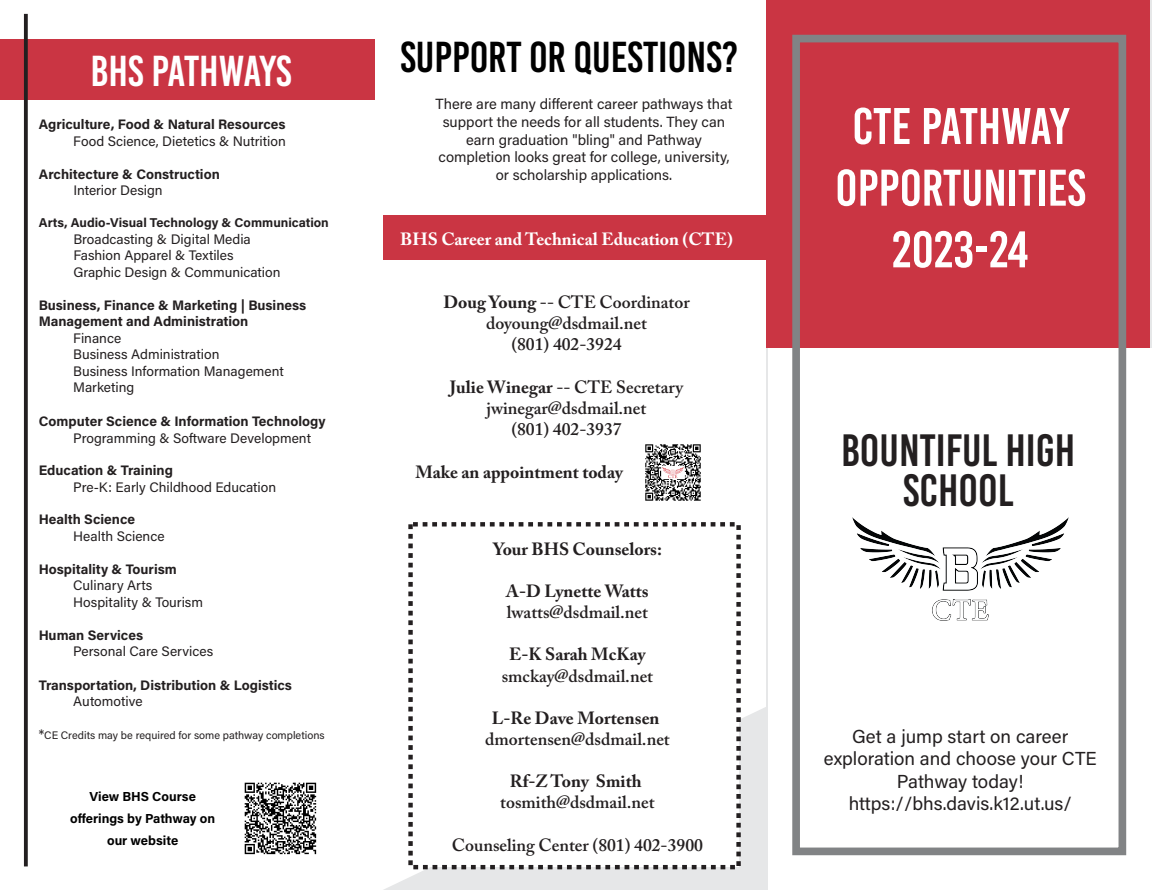
<style>
.page{position:relative;width:1152px;height:890px;background:#fff}
.page>*{position:absolute;margin:0;border:0;box-sizing:border-box;transform-origin:0 0}
.t1{font:51.2px/61.6px "Bebas Kai";color:#fff;text-align:center}
.t2{font:45.2px/40.4px "Bebas Kai";color:#231f20;text-align:center}
.t3{font:43.2px "Bebas Kai";color:#000}
.t4{font:43.2px "Bebas Kai";color:#fff}
.t5{font:18.8px/22.4px "Acumin Pro";color:#231f20;text-align:center}
.t6{font:600 17.6px/21.2px "Adobe Caslon Pro";color:#231f20;text-align:center}
.t7{font:700 17.6px "Adobe Caslon Pro";color:#231f20}
.t8{font:700 17.6px "Adobe Caslon Pro";color:#fff}
.t9{font:14.8px/17.6px "Acumin Pro";color:#231f20;text-align:center}
.t10{font:13.6px/16.4px "Acumin Pro";color:#231f20}
.t11{font:700 13.6px/16.4px "Acumin Pro";color:#231f20}
.t12{font:700 13.2px/21.6px "Acumin Pro";color:#000;text-align:center}
.t13{font:700 12.8px "Acumin Pro";color:#231f20}
.t14{font:10.8px "Acumin Pro";color:#231f20}
.s1{font-size:13.6px}
.s2{font-weight:700}
</style>
<div class="page">
<svg style="left:384px;top:707px;width:382px;height:183px;fill:#e6e7e8"></svg>
<div style="left:411px;top:524px;width:328px;height:343px;background:#fff"></div>
<div style="left:408px;top:522px;width:333px;height:347px;border:4px dashed #231f20"></div>
<div style="left:0;top:40px;width:375px;height:60px;background:#ca3543"></div>
<div style="left:384px;top:215px;width:383px;height:45px;background:#ca3543"></div>
<div style="left:766px;top:0;width:384px;height:348px;background:#ca3543"></div>
<div style="left:792px;top:35px;width:334px;height:820px;border:8px solid #818385"></div>
<img style="left:852px;top:517px;width:216px;height:104px">
<img style="left:645px;top:444px;width:56px;height:57px">
<svg style="left:24px;top:14px;width:4px;height:852px;background:#2e2a2b"></svg>
<img style="left:244px;top:782px;width:73px;height:73px">
<h3 class="t4" style="left:91px;top:48px;width:202px">BHS PATHWAYS</h3>
<p class="t11" style="left:39px;top:116px;width:248px">Agriculture, Food &amp; Natural Resources</p>
<p class="t10" style="left:73px;top:132px;width:214px">Food Science, Dietetics &amp; Nutrition</p>
<p class="t11" style="left:39px;top:165px;width:183px">Architecture &amp; Construction</p>
<p class="t10" style="left:73px;top:182px;width:91px">Interior Design</p>
<p class="t13" style="left:39px;top:214px;width:292px">Arts, Audio-Visual Technology &amp; Communication</p>
<p class="t10" style="left:73px;top:230px;width:209px">Broadcasting &amp; Digital Media<br>Fashion Apparel &amp; Textiles<br>Graphic Design &amp; Communication</p>
<p class="t11" style="left:39px;top:296px;width:269px">Business, Finance &amp; Marketing | Business<br>Management and Administration</p>
<p class="t10" style="left:73px;top:329px;width:212px">Finance<br>Business Administration<br>Business Information Management<br>Marketing</p>
<p class="t11" style="left:39px;top:412px;width:288px">Computer Science &amp; Information Technology</p>
<p class="t10" style="left:73px;top:429px;width:239px">Programming &amp; Software Development</p>
<p class="t11" style="left:39px;top:462px;width:136px">Education &amp; Training</p>
<p class="t10" style="left:73px;top:478px;width:204px">Pre-K: Early Childhood Education</p>
<p class="t11" style="left:39px;top:511px;width:98px">Health Science</p>
<p class="t10" style="left:73px;top:527px;width:93px">Health Science</p>
<p class="t11" style="left:39px;top:560px;width:140px">Hospitality &amp; Tourism</p>
<p class="t10" style="left:73px;top:577px;width:131px">Culinary Arts<br>Hospitality &amp; Tourism</p>
<p class="t11" style="left:39px;top:626px;width:106px">Human Services</p>
<p class="t10" style="left:73px;top:643px;width:141px">Personal Care Services</p>
<p class="t11" style="left:39px;top:676px;width:255px">Transportation, Distribution &amp; Logistics</p>
<p class="t10" style="left:73px;top:693px;width:71px">Automotive</p>
<p class="t14" style="left:39px;top:728px;width:287px"><span class="s1">*</span>CE Credits may be required for some pathway completions</p>
<p class="t12" style="left:70px;top:785px;width:147px">View BHS Course offerings by Pathway on our website</p>
<h3 class="t3" style="left:400px;top:33px;width:339px">SUPPORT OR QUESTIONS?</h3>
<p class="t9" style="left:436px;top:95px;width:298px">There are many different career pathways that support the needs for all students. They can earn graduation "bling" and Pathway completion looks great for college, university, or scholarship applications.</p>
<p class="t8" style="left:400px;top:228px;width:334px">BHS Career and Technical Education (CTE)</p>
<p class="t6" style="left:443px;top:291px;width:248px"><span class="s2">Doug Young</span> -- CTE Coordinator doyoung@dsdmail.net<br>(801) 402-3924</p>
<p class="t6" style="left:450px;top:376px;width:235px"><span class="s2">Julie Winegar</span> -- CTE Secretary jwinegar@dsdmail.net<br>(801) 402-3937</p>
<p class="t7" style="left:415px;top:461px;width:209px">Make an appointment today</p>
<p class="t7" style="left:493px;top:538px;width:170px">Your BHS Counselors:</p>
<p class="t7" style="left:506px;top:581px;width:144px">A-D Lynette Watts</p>
<p class="t6" style="left:507px;top:601px;width:143px">lwatts@dsdmail.net</p>
<p class="t7" style="left:509px;top:644px;width:138px">E-K Sarah McKay</p>
<p class="t6" style="left:502px;top:665px;width:153px">smckay@dsdmail.net</p>
<p class="t7" style="left:492px;top:707px;width:169px">L-Re Dave Mortensen</p>
<p class="t6" style="left:485px;top:728px;width:186px">dmortensen@dsdmail.net</p>
<p class="t7" style="left:510px;top:771px;width:133px">Rf-Z Tony Smith</p>
<p class="t6" style="left:500px;top:792px;width:156px">tosmith@dsdmail.net</p>
<p class="t6" style="left:452px;top:834px;width:253px">Counseling Center (801) 402-3900</p>
<h1 class="t1" style="left:835px;top:96px;width:252px">CTE PATHWAY<br>OPPORTUNITIES<br>2023-24</h1>
<h2 class="t2" style="left:841px;top:430px;width:236px">BOUNTIFUL HIGH<br>SCHOOL</h2>
<h3 class="t5" style="left:824px;top:724px;width:274px">Get a jump start on career exploration and choose your CTE<br>Pathway today! https://bhs.davis.k12.ut.us/</h3>
</div>
